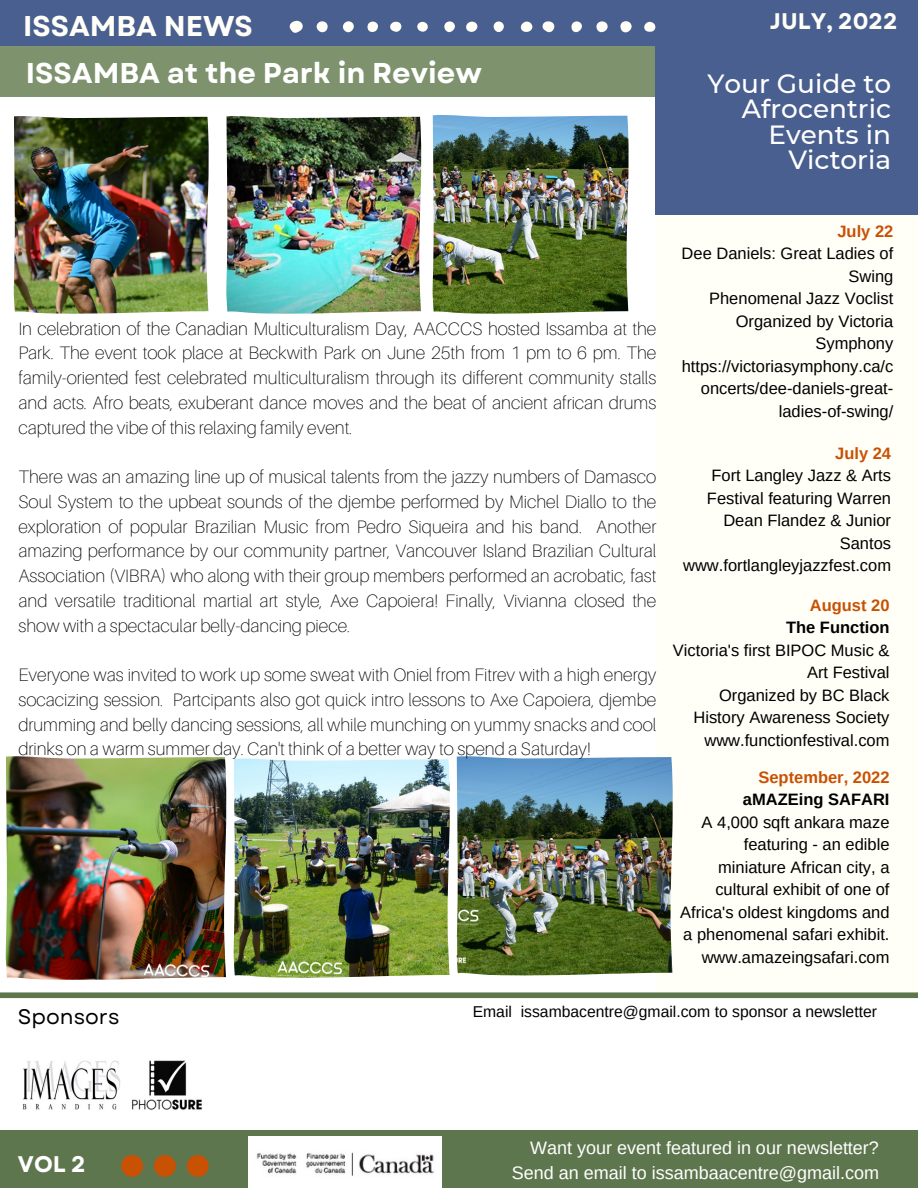
<style>
.page{position:relative;width:918px;height:1188px;background:#fff}
.page>*{position:absolute;margin:0;border:0;box-sizing:border-box;transform-origin:0 0}
.t1{font:700 28.65px "Garet";color:#fff}
.t2{font:700 28.5px "Garet";color:#fffef7}
.t3{font:500 26.25px/25.5px "Montserrat";color:#fff;text-align:right}
.t4{font:700 22.5px "Garet";color:#fffef7}
.t5{font:700 22.5px "Garet";color:#fff}
.t6{font:21px "Garet";color:#000}
.t7{font:100 18px/24.8px "Aileron";color:#000;text-align:justify}
.t8{font:18px/24.8px "Arimo";color:#fff;text-align:right}
.t9{font:16.5px/22.5px "Arimo";color:#000;text-align:right}
.t10{font:15.75px "Arimo";color:#000}
.s1{font-weight:700;color:#c85103}
.s2{font-weight:700}
</style>
<div class="page">
<div style="left:0;top:0;width:918px;height:46px;background:#495f8f"></div>
<div style="left:0;top:1131px;width:918px;height:57px;background:#5e764e"></div>
<svg style="left:289px;top:21px;width:14px;height:12px"></svg>
<svg style="left:542px;top:21px;width:13px;height:11px"></svg>
<div style="left:620px;top:21px;width:12px;height:11px;background:#fffef7;border-radius:50%"></div>
<div style="left:596px;top:21px;width:12px;height:11px;background:#fffef7;border-radius:50%"></div>
<div style="left:317px;top:21px;width:11px;height:11px;background:#fffef7;border-radius:50%"></div>
<svg style="left:520px;top:22px;width:13px;height:10px"></svg>
<div style="left:343px;top:21px;width:11px;height:11px;background:#fffef7;border-radius:50%"></div>
<div style="left:466px;top:22px;width:12px;height:10px;background:#fffef7;border-radius:50%"></div>
<svg style="left:390px;top:22px;width:12px;height:10px"></svg>
<div style="left:571px;top:21px;width:11px;height:11px;background:#fffef7;border-radius:5px"></div>
<svg style="left:644px;top:22px;width:12px;height:10px"></svg>
<div style="left:444px;top:21px;width:11px;height:11px;background:#fffef7;border-radius:50%"></div>
<div style="left:367px;top:22px;width:11px;height:10px;background:#fffef7;border-radius:5px"></div>
<svg style="left:494px;top:21px;width:10px;height:11px"></svg>
<div style="left:417px;top:22px;width:11px;height:10px;background:#fffef7;border-radius:50%"></div>
<div style="left:656px;top:198px;width:262px;height:797px;background:#fffef7"></div>
<div style="left:0;top:46px;width:655px;height:51px;background:#7d926d"></div>
<div style="left:655px;top:44px;width:263px;height:171px;background:#495f8f"></div>
<img style="left:433px;top:115px;width:196px;height:199px">
<img style="left:6px;top:756px;width:220px;height:224px">
<img style="left:234px;top:758px;width:216px;height:220px">
<img style="left:226px;top:116px;width:195px;height:198px">
<svg style="left:121px;top:1155px;width:88px;height:21px"></svg>
<img style="left:14px;top:116px;width:195px;height:198px">
<div style="left:0;top:992px;width:918px;height:6px;background:#5e764e"></div>
<img style="left:457px;top:756px;width:216px;height:220px">
<img style="left:22px;top:1060px;width:180px;height:50px">
<img style="left:249px;top:1136px;width:192px;height:52px">
<h5 class="t2" style="left:23px;top:6px;width:231px">ISSAMBA NEWS</h5>
<h5 class="t4" style="left:770px;top:5px;width:129px">JULY, 2022</h5>
<h5 class="t1" style="left:26px;top:53px;width:458px">ISSAMBA at the Park in Review</h5>
<h5 class="t3" style="left:708px;top:70px;width:185px">Your Guide to<br>Afrocentric<br>Events in<br>Victoria</h5>
<h3 class="t7" style="left:18px;top:315px;width:639px">In celebration of the Canadian Multiculturalism Day, AACCCS hosted Issamba at the Park. The event took place at Beckwith Park on June 25th from 1 pm to 6 pm. The family-oriented fest celebrated multiculturalism through its different community stalls and acts. Afro beats, exuberant dance moves and the beat of ancient african drums captured the vibe of this relaxing family event.</h3>
<h2 class="t7" style="left:18px;top:464px;width:639px">There was an amazing line up of musical talents from the jazzy numbers of Damasco Soul System to the upbeat sounds of the djembe performed by Michel Diallo to the exploration of popular Brazilian Music from Pedro Siqueira and his band. Another amazing performance by our community partner, Vancouver Island Brazilian Cultural Association (VIBRA) who along with their group members performed an acrobatic, fast and versatile traditional martial art style, Axe Capoiera! Finally, Vivianna closed the show with a spectacular belly-dancing piece.</h2>
<h2 class="t7" style="left:18px;top:662px;width:639px">Everyone was invited to work up some sweat with Oniel from Fitrev with a high energy socacizing session. Partcipants also got quick intro lessons to Axe Capoiera, djembe drumming and belly dancing sessions, all while munching on yummy snacks and cool drinks on a warm summer day. Can't think of a better way to spend a Saturday!</h2>
<p class="t9" style="left:682px;top:220px;width:213px"><span class="s1">July 22<br></span>Dee Daniels: Great Ladies of<br>Swing<br>Phenomenal Jazz Voclist<br>Organized by Victoria<br>Symphony https://victoriasymphony.ca/c oncerts/dee-daniels-great&shy;ladies-of-swing/</p>
<p class="t9" style="left:683px;top:442px;width:210px"><span class="s1">July 24<br></span>Fort Langley Jazz &amp; Arts<br>Festival featuring Warren<br>Dean Flandez &amp; Junior<br>Santos www.fortlangleyjazzfest.com</p>
<h3 class="t9" style="left:673px;top:594px;width:218px"><span class="s1">August 20<br></span><span class="s2">The Function<br></span>Victoria's first BIPOC Music &amp;<br>Art Festival<br>Organized by BC Black<br>History Awareness Society www.functionfestival.com</h3>
<p class="t9" style="left:680px;top:766px;width:211px"><span class="s1">September, 2022 </span><span class="s2">aMAZEing SAFARI<br></span>A 4,000 sqft ankara maze featuring - an edible miniature African city, a cultural exhibit of one of<br>Africa's oldest kingdoms and a phenomenal safari exhibit. www.amazeingsafari.com</p>
<h4 class="t6" style="left:18px;top:1002px;width:103px">Sponsors</h4>
<h1 class="t5" style="left:18px;top:1148px;width:69px">VOL 2</h1>
<h5 class="t10" style="left:473px;top:1003px;width:406px">Email issambacentre@gmail.com to sponsor a newsletter</h5>
<h5 class="t8" style="left:512px;top:1136px;width:369px">Want your event featured in our newsletter?<br>Send an email to issambaacentre@gmail.com</h5>
</div>
